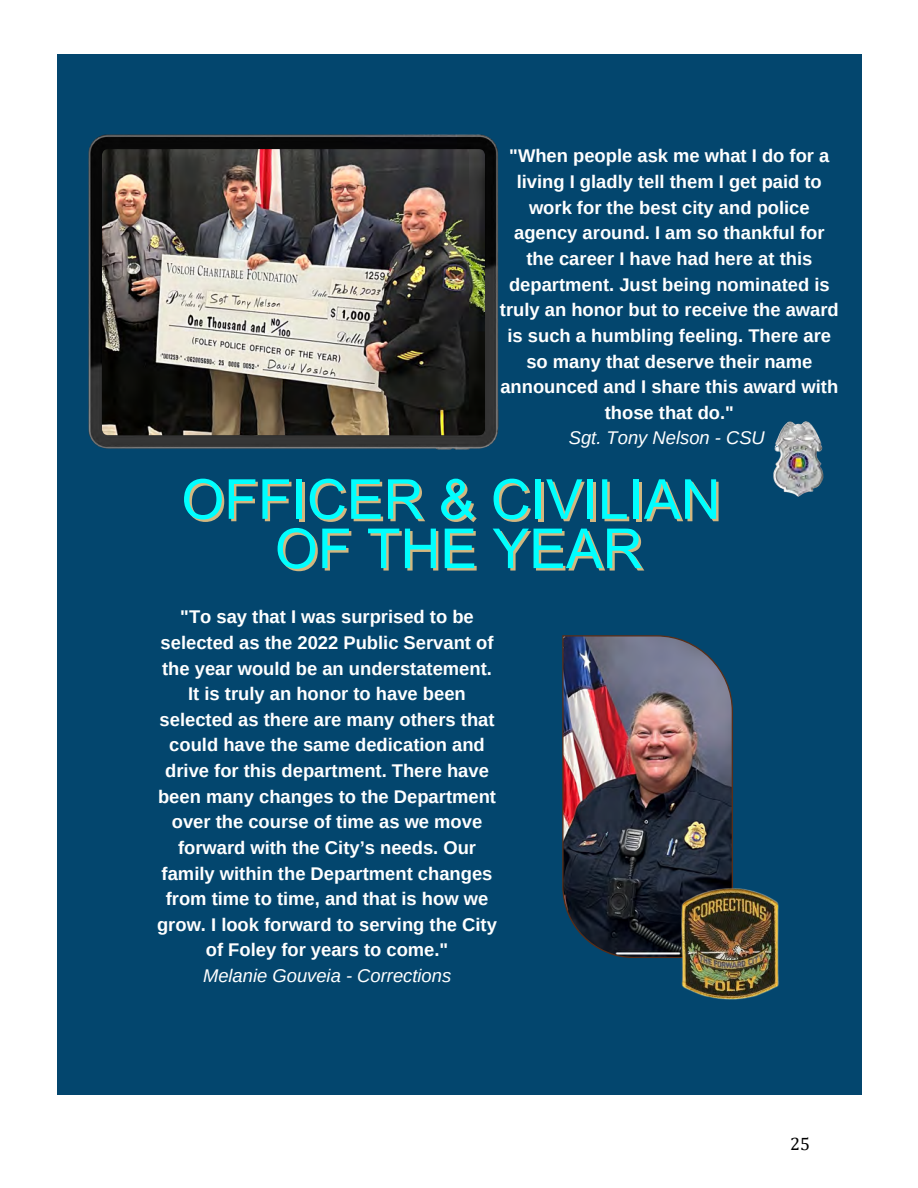
<style>
.page{position:relative;width:918px;height:1188px;background:#fff}
.page>*{position:absolute;margin:0;border:0;box-sizing:border-box;transform-origin:0 0}
.t1{font:55.2px/49.3px "Arial Unicode MS";color:#d3b77f;text-align:center}
.t2{font:700 18.45px/25.7px "Arimo";color:#fff;text-align:center}
.t3{font:italic 18.45px "Arimo";color:#fff}
.t4{font:18px "Cambria";color:#000}
</style>
<div class="page">
<div style="left:57px;top:54px;width:804px;height:1041px;background:#03466e"></div>
<img style="left:88px;top:134px;width:410px;height:315px">
<img style="left:773px;top:421px;width:51px;height:76px">
<img style="left:562px;top:635px;width:171px;height:323px">
<img style="left:681px;top:886px;width:98px;height:114px">
<p class="t2" style="left:500px;top:143px;width:340px">"When people ask me what I do for a living I gladly tell them I get paid to work for the best city and police agency around. I am so thankful for the career I have had here at this department. Just being nominated is truly an honor but to receive the award is such a humbling feeling. There are so many that deserve their name announced and I share this award with those that do."</p>
<p class="t3" style="left:569px;top:428px;width:198px">Sgt. Tony Nelson - CSU</p>
<h1 class="t1" style="left:184px;top:475px;width:541px">OFFICER &amp; CIVILIAN<br>OF THE YEAR</h1>
<p class="t2" style="left:157px;top:604px;width:341px">"To say that I was surprised to be selected as the 2022 Public Servant of the year would be an understatement.<br>It is truly an honor to have been selected as there are many others that could have the same dedication and drive for this department. There have been many changes to the Department over the course of time as we move forward with the City’s needs. Our family within the Department changes from time to time, and that is how we grow. I look forward to serving the City of Foley for years to come."</p>
<p class="t3" style="left:203px;top:965px;width:250px">Melanie Gouveia - Corrections</p>
<p class="t4" style="left:790px;top:1133px;width:21px">25</p>
</div>
